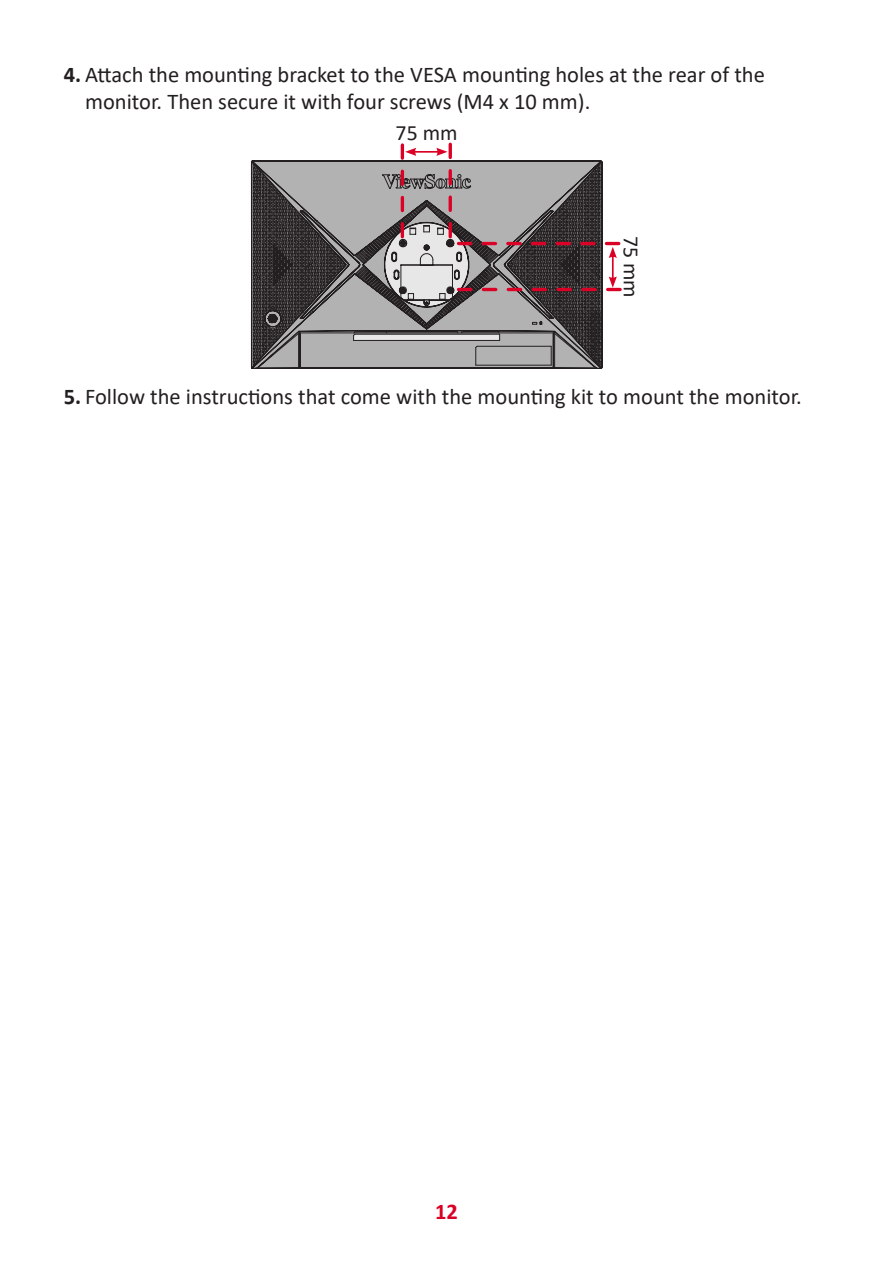
<style>
.page{position:relative;width:893px;height:1263px;background:#fff}
.page>*{position:absolute;margin:0;border:0;box-sizing:border-box;transform-origin:0 0}
.t1{font:22.5px/27px "Calibri";color:#231f20}
.t2{font:700 22.5px "Calibri";color:#db0025}
.t3{font:21.9px "Calibri";color:#231f20}
.s1{font-weight:700}
</style>
<div class="page">
<svg style="left:251px;top:144px;width:369px;height:225px;background:#8e898a"></svg>
<p class="t1" style="left:85px;top:61px;width:681px;text-indent:-21px"><span class="s1">4.</span> Attach the mounting bracket to the VESA mounting holes at the rear of the monitor. Then secure it with four screws (M4 x 10 mm).</p>
<p class="t3" style="left:396px;top:117px;width:63px">75 mm</p>
<p class="t3" style="left:646px;top:236px;width:63px;rotate:90deg">75 mm</p>
<p class="t1" style="left:64px;top:383px;width:740px"><span class="s1">5.</span> Follow the instructions that come with the mounting kit to mount the monitor.</p>
<p class="t2" style="left:435px;top:1196px;width:24px">12</p>
</div>
